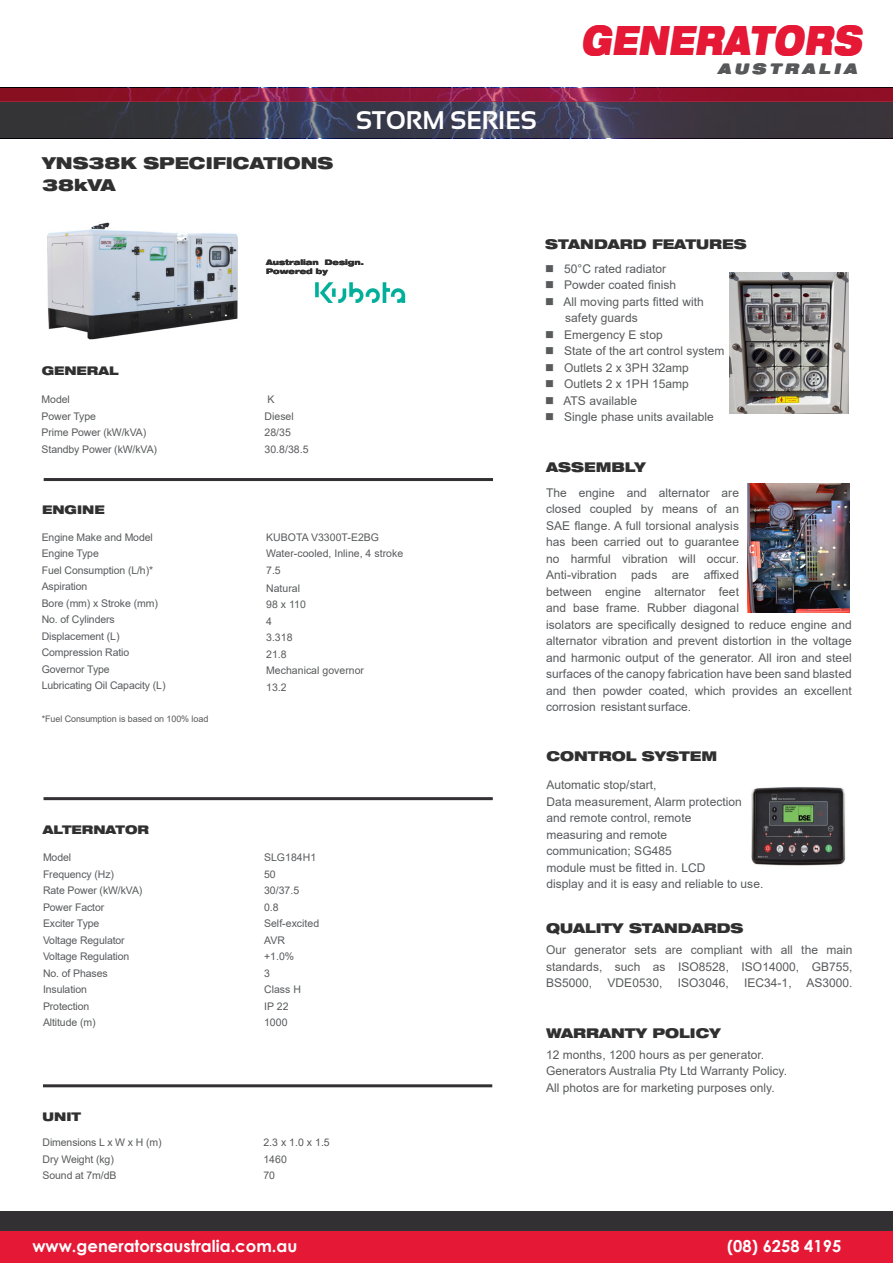
<style>
.page{position:relative;width:893px;height:1263px;background:#fff}
.page>*{position:absolute;margin:0;border:0;box-sizing:border-box;transform-origin:0 0}
.t1{font:italic 900 expanded 40.5px "Helvetica Neue LT Std";letter-spacing:.05em;color:#e51836;scale:.71 1}
.t2{font:700 25.5px "Sansation";color:#fff}
.t3{font:700 16.5px "Century Gothic";color:#fff}
.t4{font:900 expanded 16.5px "Helvetica Neue LT Pro";color:#313031}
.t5{font:italic 900 expanded 14.55px "Helvetica Neue LT Std";letter-spacing:.3em;color:#57585a;scale:.95 1}
.t6{font:900 expanded 13.5px "Helvetica Neue LT Pro";color:#313031}
.t7{font:12px "Arial";letter-spacing:.005em;color:#585a5c}
.t8{font:900 expanded 12px "Helvetica Neue LT Pro";color:#313031}
.t9{font:10.5px/16.5px "Arial";letter-spacing:-.01em;color:#585a5c}
.t10{font:9px "Arial";letter-spacing:-.01em;color:#585a5c}
.t11{font:900 expanded 7.5px/9px "Helvetica Neue LT Pro";color:#313031}
</style>
<div class="page">
<div style="left:0;top:1212px;width:893px;height:28px;background:#333033"></div>
<div style="left:0;top:1231px;width:893px;height:32px;background:#e51836"></div>
<svg style="left:0;top:102px;width:893px;height:36px;background:#3a3a49"></svg>
<svg style="left:0;top:88px;width:893px;height:14px;background:#911735"></svg>
<img style="left:730px;top:273px;width:119px;height:140px">
<img style="left:47px;top:222px;width:191px;height:118px">
<hr style="left:44px;top:478px;width:449px;height:3px;background:#333033">
<hr style="left:44px;top:797px;width:449px;height:3px;background:#333033">
<hr style="left:43px;top:1084px;width:449px;height:3px;background:#333033">
<img style="left:315px;top:282px;width:91px;height:21px">
<img style="left:751px;top:787px;width:95px;height:79px">
<img style="left:747px;top:483px;width:103px;height:130px">
<p class="t4" style="left:42px;top:152px;width:293px">YNS38K SPECIFICATIONS</p>
<p class="t4" style="left:42px;top:175px;width:75px">38kVA</p>
<h2 class="t2" style="left:356px;top:106px;width:182px">STORM SERIES</h2>
<h1 class="t1" style="left:581px;top:14px;width:396px">GENERATORS</h1>
<p class="t5" style="left:719px;top:59px;width:147px">AUSTRALIA</p>
<p class="t8" style="left:42px;top:363px;width:78px">GENERAL</p>
<p class="t9" style="left:42px;top:391px;width:30px">Model</p>
<p class="t9" style="left:42px;top:408px;width:56px">Power Type</p>
<p class="t9" style="left:42px;top:424px;width:106px">Prime Power (kW/kVA)</p>
<p class="t9" style="left:42px;top:441px;width:117px">Standby Power (kW/kVA)</p>
<p class="t8" style="left:42px;top:502px;width:64px">ENGINE</p>
<p class="t9" style="left:42px;top:529px;width:113px">Engine Make and Model</p>
<p class="t9" style="left:42px;top:545px;width:59px">Engine Type</p>
<p class="t9" style="left:42px;top:562px;width:113px">Fuel Consumption (L/h)*</p>
<p class="t9" style="left:42px;top:578px;width:47px">Aspiration</p>
<p class="t9" style="left:42px;top:595px;width:118px">Bore (mm) x Stroke (mm)</p>
<p class="t9" style="left:42px;top:611px;width:75px">No. of Cylinders</p>
<p class="t9" style="left:42px;top:628px;width:79px">Displacement (L)</p>
<p class="t9" style="left:42px;top:644px;width:89px">Compression Ratio</p>
<p class="t9" style="left:42px;top:661px;width:69px">Governor Type</p>
<p class="t9" style="left:42px;top:677px;width:125px">Lubricating Oil Capacity (L)</p>
<p class="t10" style="left:42px;top:713px;width:168px">*Fuel Consumption is based on 100% load</p>
<p class="t8" style="left:43px;top:822px;width:108px">ALTERNATOR</p>
<p class="t9" style="left:43px;top:849px;width:30px">Model</p>
<p class="t9" style="left:43px;top:866px;width:72px">Frequency (Hz)</p>
<p class="t9" style="left:43px;top:882px;width:101px">Rate Power (kW/kVA)</p>
<p class="t9" style="left:43px;top:899px;width:63px">Power Factor</p>
<p class="t9" style="left:43px;top:915px;width:58px">Exciter Type</p>
<p class="t9" style="left:43px;top:932px;width:83px">Voltage Regulator</p>
<p class="t9" style="left:43px;top:948px;width:88px">Voltage Regulation</p>
<p class="t9" style="left:43px;top:965px;width:66px">No. of Phases</p>
<p class="t9" style="left:43px;top:981px;width:45px">Insulation</p>
<p class="t9" style="left:43px;top:998px;width:48px">Protection</p>
<p class="t9" style="left:43px;top:1014px;width:54px">Altitude (m)</p>
<p class="t8" style="left:43px;top:1109px;width:40px">UNIT</p>
<p class="t9" style="left:43px;top:1134px;width:121px">Dimensions L x W x H (m)</p>
<p class="t9" style="left:43px;top:1151px;width:73px">Dry Weight (kg)</p>
<p class="t9" style="left:43px;top:1167px;width:75px">Sound at 7m/dB</p>
<p class="t11" style="left:266px;top:258px;width:99px">Australian Design.<br>Powered by</p>
<p class="t9" style="left:267px;top:391px;width:9px">K</p>
<p class="t9" style="left:264px;top:408px;width:31px">Diesel</p>
<p class="t9" style="left:264px;top:424px;width:28px">28/35</p>
<p class="t9" style="left:264px;top:441px;width:46px">30.8/38.5</p>
<p class="t9" style="left:266px;top:529px;width:114px">KUBOTA V3300T-E2BG</p>
<p class="t9" style="left:266px;top:545px;width:139px">Water-cooled, Inline, 4 stroke</p>
<p class="t9" style="left:266px;top:562px;width:16px">7.5</p>
<p class="t9" style="left:266px;top:580px;width:36px">Natural</p>
<p class="t9" style="left:266px;top:596px;width:41px">98 x 110</p>
<p class="t9" style="left:266px;top:613px;width:7px">4</p>
<p class="t9" style="left:266px;top:629px;width:28px">3.318</p>
<p class="t9" style="left:266px;top:646px;width:22px">21.8</p>
<p class="t9" style="left:266px;top:662px;width:100px">Mechanical governor<br>13.2</p>
<p class="t9" style="left:264px;top:849px;width:54px">SLG184H1</p>
<p class="t9" style="left:264px;top:865px;width:13px">50</p>
<p class="t9" style="left:264px;top:882px;width:37px">30/37.5</p>
<p class="t9" style="left:264px;top:898px;width:16px">0.8</p>
<p class="t9" style="left:264px;top:915px;width:57px">Self-excited</p>
<p class="t9" style="left:264px;top:931px;width:22px">AVR</p>
<p class="t9" style="left:264px;top:948px;width:32px">+1.0%</p>
<p class="t9" style="left:264px;top:964px;width:7px">3</p>
<p class="t9" style="left:264px;top:981px;width:38px">Class H</p>
<p class="t9" style="left:264px;top:997px;width:26px">IP 22</p>
<p class="t9" style="left:264px;top:1014px;width:25px">1000</p>
<p class="t9" style="left:263px;top:1134px;width:68px">2.3 x 1.0 x 1.5</p>
<p class="t9" style="left:263px;top:1151px;width:25px">1460</p>
<p class="t9" style="left:263px;top:1167px;width:13px">70</p>
<p class="t6" style="left:545px;top:235px;width:203px">STANDARD FEATURES</p>
<p class="t7" style="left:545px;top:260px;width:123px">■ 50°C rated radiator</p>
<p class="t7" style="left:545px;top:277px;width:133px">■ Powder coated finish</p>
<p class="t7" style="left:545px;top:293px;width:160px">■ All moving parts fitted with</p>
<p class="t7" style="left:565px;top:310px;width:74px">safety guards</p>
<p class="t7" style="left:545px;top:326px;width:119px">■ Emergency E stop</p>
<p class="t7" style="left:545px;top:343px;width:181px">■ State of the art control system</p>
<p class="t7" style="left:545px;top:359px;width:145px">■ Outlets 2 x 3PH 32amp</p>
<p class="t7" style="left:545px;top:376px;width:145px">■ Outlets 2 x 1PH 15amp</p>
<p class="t7" style="left:545px;top:392px;width:94px">■ ATS available</p>
<p class="t7" style="left:545px;top:409px;width:170px">■ Single phase units available</p>
<p class="t6" style="left:546px;top:459px;width:101px">ASSEMBLY</p>
<p class="t7" style="left:546px;top:484px;width:194px">The engine and alternator are</p>
<p class="t7" style="left:546px;top:501px;width:194px">closed coupled by means of an</p>
<p class="t7" style="left:546px;top:517px;width:194px">SAE flange. A full torsional analysis</p>
<p class="t7" style="left:546px;top:534px;width:194px">has been carried out to guarantee</p>
<p class="t7" style="left:546px;top:550px;width:194px">no harmful vibration will occur.</p>
<p class="t7" style="left:546px;top:567px;width:194px">Anti-vibration pads are affixed</p>
<p class="t7" style="left:546px;top:583px;width:194px">between engine alternator feet</p>
<p class="t7" style="left:546px;top:600px;width:194px">and base frame. Rubber diagonal</p>
<p class="t7" style="left:546px;top:616px;width:307px">isolators are specifically designed to reduce engine and</p>
<p class="t7" style="left:546px;top:633px;width:307px">alternator vibration and prevent distortion in the voltage</p>
<p class="t7" style="left:546px;top:649px;width:307px">and harmonic output of the generator. All iron and steel</p>
<p class="t7" style="left:546px;top:666px;width:307px">surfaces of the canopy fabrication have been sand blasted</p>
<p class="t7" style="left:546px;top:682px;width:307px">and then powder coated, which provides an excellent</p>
<p class="t7" style="left:546px;top:699px;width:147px">corrosion resistant surface.</p>
<p class="t6" style="left:546px;top:747px;width:172px">CONTROL SYSTEM</p>
<p class="t7" style="left:546px;top:777px;width:112px">Automatic stop/start,</p>
<p class="t7" style="left:546px;top:793px;width:197px">Data measurement, Alarm protection</p>
<p class="t7" style="left:546px;top:810px;width:146px">and remote control, remote</p>
<p class="t7" style="left:546px;top:826px;width:122px">measuring and remote</p>
<p class="t7" style="left:546px;top:843px;width:127px">communication; SG485</p>
<p class="t7" style="left:546px;top:859px;width:161px">module must be fitted in. LCD</p>
<p class="t7" style="left:546px;top:876px;width:218px">display and it is easy and reliable to use.</p>
<p class="t6" style="left:546px;top:919px;width:199px">QUALITY STANDARDS</p>
<p class="t7" style="left:546px;top:942px;width:308px">Our generator sets are compliant with all the main</p>
<p class="t7" style="left:546px;top:958px;width:308px">standards, such as ISO8528, ISO14000, GB755,</p>
<p class="t7" style="left:546px;top:975px;width:48px">BS5000,</p>
<p class="t7" style="left:608px;top:975px;width:56px">VDE0530,</p>
<p class="t7" style="left:678px;top:975px;width:52px">ISO3046,</p>
<p class="t7" style="left:744px;top:975px;width:110px">IEC34-1, AS3000.</p>
<p class="t6" style="left:546px;top:1024px;width:176px">WARRANTY POLICY</p>
<p class="t7" style="left:546px;top:1046px;width:220px">12 months, 1200 hours as per generator.</p>
<p class="t7" style="left:546px;top:1063px;width:242px">Generators Australia Pty Ltd Warranty Policy.</p>
<p class="t7" style="left:546px;top:1079px;width:230px">All photos are for marketing purposes only.</p>
<h3 class="t3" style="left:32px;top:1233px;width:266px">www.generatorsaustralia.com.au</h3>
<h3 class="t3" style="left:727px;top:1233px;width:116px">(08) 6258 4195</h3>
</div>
